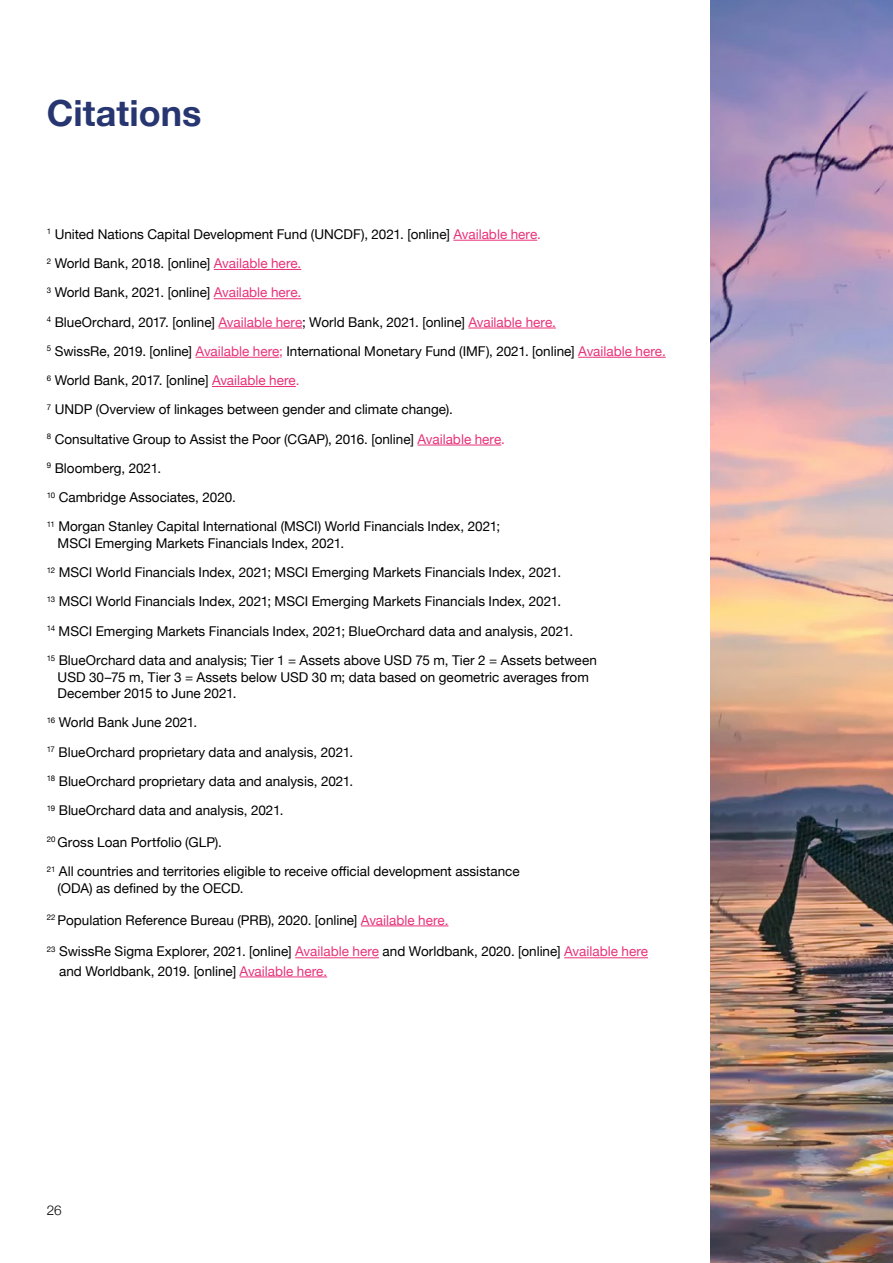
<style>
.page{position:relative;width:893px;height:1263px;background:#fff}
.page>*{position:absolute;margin:0;border:0;box-sizing:border-box;transform-origin:0 0}
.Page_Title_-_Blue{font:700 36px "Helvetica Neue";letter-spacing:.005em;color:#273670}
.citations{font:13.5px/16.5px "Helvetica Neue";color:#000}
.Body{font:13.5px/19.2px "Helvetica Neue";color:#000}
.Body-2{font:300 13.5px "Helvetica Neue";color:#000}
.s1{color:#e83279}
</style>
<div class="page">
<hr style="left:453px;top:240px;width:84px;height:1px;background:#e83279">
<hr style="left:214px;top:269px;width:87px;height:1px;background:#e83279">
<hr style="left:214px;top:298px;width:87px;height:1px;background:#e83279">
<hr style="left:218px;top:328px;width:84px;height:1px;background:#e83279">
<hr style="left:468px;top:328px;width:88px;height:1px;background:#e83279">
<hr style="left:196px;top:357px;width:83px;height:1px;background:#e83279">
<hr style="left:578px;top:357px;width:88px;height:1px;background:#e83279">
<hr style="left:212px;top:386px;width:84px;height:1px;background:#e83279">
<hr style="left:417px;top:445px;width:84px;height:1px;background:#e83279">
<hr style="left:361px;top:925px;width:87px;height:1px;background:#e83279">
<hr style="left:295px;top:957px;width:84px;height:1px;background:#e83279">
<hr style="left:564px;top:957px;width:84px;height:1px;background:#e83279">
<hr style="left:240px;top:976px;width:87px;height:1px;background:#e83279">
<img style="left:710px;top:0;width:183px;height:1263px">
<p class="Page_Title_-_Blue" style="left:47px;top:85px;width:156px">Citations</p>
<p class="Body" style="left:47px;top:225px;width:496px"><sup>1</sup> United Nations Capital Development Fund (UNCDF), 2021. [online] <span class="s1">Available here.</span></p>
<p class="Body" style="left:47px;top:254px;width:256px"><sup>2</sup> World Bank, 2018. [online] <span class="s1">Available here.</span></p>
<p class="Body" style="left:47px;top:284px;width:256px"><sup>3</sup> World Bank, 2021. [online] <span class="s1">Available here.</span></p>
<p class="Body" style="left:47px;top:313px;width:511px"><sup>4</sup> BlueOrchard, 2017. [online] <span class="s1">Available here</span>; World Bank, 2021. [online] <span class="s1">Available here.</span></p>
<p class="Body" style="left:47px;top:342px;width:620px"><sup>5</sup> SwissRe, 2019. [online] <span class="s1">Available here;</span> International Monetary Fund (IMF), 2021. [online] <span class="s1">Available here.</span></p>
<p class="citations" style="left:47px;top:373px;width:254px"><sup>6</sup> World Bank, 2017. [online] <span class="s1">Available here.</span></p>
<p class="citations" style="left:47px;top:402px;width:408px"><sup>7</sup> UNDP (Overview of linkages between gender and climate change).</p>
<p class="citations" style="left:47px;top:431px;width:460px"><sup>8</sup> Consultative Group to Assist the Poor (CGAP), 2016. [online] <span class="s1">Available here.</span></p>
<p class="citations" style="left:47px;top:461px;width:116px"><sup>9</sup> Bloomberg, 2021.</p>
<p class="citations" style="left:47px;top:490px;width:191px"><sup>10</sup> Cambridge Associates, 2020.</p>
<p class="citations" style="left:58px;top:519px;width:444px;text-indent:-11px"><sup>11</sup> Morgan Stanley Capital International (MSCI) World Financials Index, 2021;<br>MSCI Emerging Markets Financials Index, 2021.</p>
<p class="citations" style="left:47px;top:565px;width:516px"><sup>12</sup> MSCI World Financials Index, 2021; MSCI Emerging Markets Financials Index, 2021.</p>
<p class="citations" style="left:47px;top:594px;width:516px"><sup>13</sup> MSCI World Financials Index, 2021; MSCI Emerging Markets Financials Index, 2021.</p>
<p class="citations" style="left:47px;top:623px;width:528px"><sup>14</sup> MSCI Emerging Markets Financials Index, 2021; BlueOrchard data and analysis, 2021.</p>
<p class="citations" style="left:58px;top:653px;width:541px;text-indent:-11px"><sup>15</sup> BlueOrchard data and analysis; Tier 1 = Assets above USD 75 m, Tier 2 = Assets between<br>USD 30–75 m, Tier 3 = Assets below USD 30 m; data based on geometric averages from<br>December 2015 to June 2021.</p>
<p class="citations" style="left:47px;top:715px;width:152px"><sup>16</sup> World Bank June 2021.</p>
<p class="citations" style="left:47px;top:744px;width:308px"><sup>17</sup> BlueOrchard proprietary data and analysis, 2021.</p>
<p class="citations" style="left:47px;top:773px;width:308px"><sup>18</sup> BlueOrchard proprietary data and analysis, 2021.</p>
<p class="citations" style="left:47px;top:803px;width:238px"><sup>19</sup> BlueOrchard data and analysis, 2021.</p>
<p class="Body" style="left:47px;top:833px;width:177px"><sup>20</sup> Gross Loan Portfolio (GLP).</p>
<p class="citations" style="left:58px;top:864px;width:464px;text-indent:-11px"><sup>21</sup> All countries and territories eligible to receive official development assistance (ODA) as defined by the OECD.</p>
<p class="Body" style="left:47px;top:911px;width:403px"><sup>22</sup> Population Reference Bureau (PRB), 2020. [online] <span class="s1">Available here.</span></p>
<p class="Body" style="left:59px;top:943px;width:590px;text-indent:-12px"><sup>23</sup> SwissRe Sigma Explorer, 2021. [online] <span class="s1">Available here</span> and Worldbank, 2020. [online] <span class="s1">Available here </span>and Worldbank, 2019. [online] <span class="s1">Available here.</span></p>
<p class="Body-2" style="left:47px;top:1199px;width:16px">26</p>
</div>
